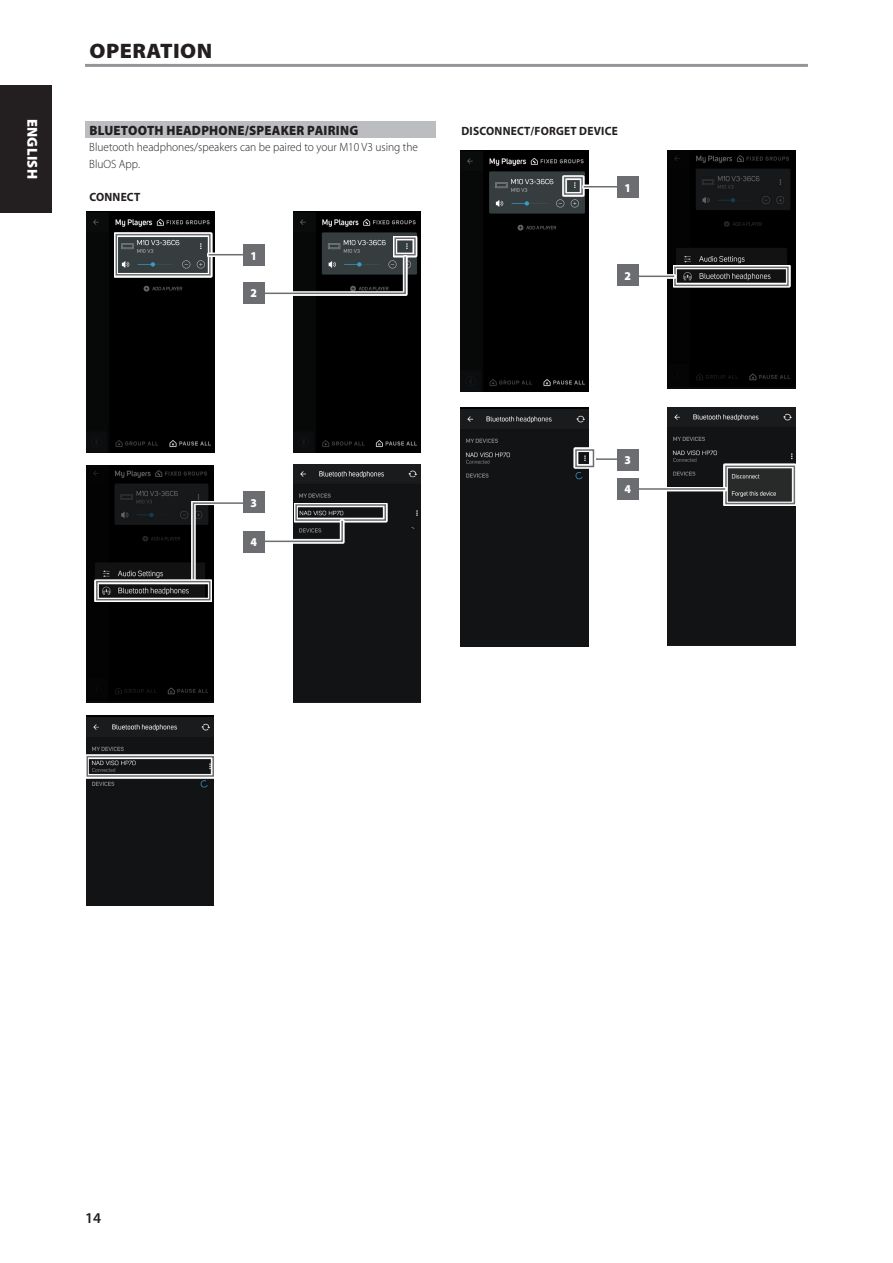
<style>
.page{position:relative;width:893px;height:1263px;background:#fff}
.page>*{position:absolute;margin:0;border:0;box-sizing:border-box;transform-origin:0 0}
.Body_copy_-_header_-_chapter_TOC{font:900 21px "Myriad Pro";letter-spacing:.02em;color:#231f20;scale:1.05 1}
.t1{font:600 15px "Myriad Pro";color:#231f20}
.t2{font:900 14.4px "Myriad Pro";letter-spacing:.02em;color:#fff}
.Body_copy_-_sub-section_level_1{font:900 13.5px "Myriad Pro";letter-spacing:.02em;color:#231f20;scale:.95 1}
.Body_copy_-_normal{font:300 12px/16.5px "Myriad Pro";color:#231f20;scale:.95 1}
.Body_copy_-_sub-section_level_2{font:700 12px "Myriad Pro";letter-spacing:.02em;color:#231f20;scale:.95 1}
.Diagram_-_callouts{font:900 12px "Myriad Pro";color:#fff;scale:.95 1}
</style>
<div class="page">
<div style="left:0;top:85px;width:51px;height:128px;background:#231f20"></div>
<div style="left:85px;top:121px;width:351px;height:17px;background:#bcbdc0"></div>
<img style="left:87px;top:465px;width:127px;height:237px">
<svg style="left:191px;top:501px;width:23px;height:78px"></svg>
<svg style="left:192px;top:502px;width:51px;height:79px"></svg>
<div style="left:243px;top:492px;width:21px;height:21px;background:#6c6d70"></div>
<hr style="left:85px;top:64px;width:723px;height:3px;background:#939598">
<img style="left:87px;top:212px;width:127px;height:240px">
<img style="left:293px;top:212px;width:128px;height:240px">
<svg style="left:114px;top:232px;width:98px;height:45px;background:#52595b"></svg>
<div style="left:116px;top:234px;width:95px;height:42px;border:2px solid #6c6d70"></div>
<svg style="left:393px;top:236px;width:24px;height:21px"></svg>
<div style="left:394px;top:237px;width:22px;height:18px;border:2px solid #6c6d70"></div>
<svg style="left:207px;top:252px;width:36px;height:5px"></svg>
<hr style="left:209px;top:254px;width:34px;height:1px;background:#6c6d70">
<svg style="left:264px;top:255px;width:144px;height:41px"></svg>
<svg style="left:264px;top:255px;width:143px;height:40px"></svg>
<div style="left:243px;top:245px;width:21px;height:21px;background:#6c6d70"></div>
<div style="left:243px;top:282px;width:21px;height:22px;background:#6c6d70"></div>
<svg style="left:94px;top:579px;width:118px;height:23px;background:#5a5a5a"></svg>
<div style="left:96px;top:581px;width:115px;height:19px;border:2px solid #6c6d70"></div>
<div style="left:293px;top:464px;width:128px;height:238px;background:#121315"></div>
<svg style="left:294px;top:503px;width:94px;height:19px"></svg>
<div style="left:295px;top:504px;width:91px;height:17px;border:2px solid #6c6d70"></div>
<svg style="left:264px;top:519px;width:81px;height:25px"></svg>
<svg style="left:264px;top:519px;width:80px;height:24px"></svg>
<div style="left:243px;top:531px;width:21px;height:22px;background:#6c6d70"></div>
<div style="left:87px;top:716px;width:127px;height:190px;background:#121315"></div>
<svg style="left:86px;top:754px;width:128px;height:24px;background:#424344"></svg>
<div style="left:87px;top:756px;width:127px;height:21px;border:2px solid #6c6d70"></div>
<img style="left:461px;top:151px;width:127px;height:240px">
<svg style="left:562px;top:175px;width:22px;height:22px"></svg>
<div style="left:564px;top:177px;width:19px;height:18px;border:2px solid #6c6d70"></div>
<svg style="left:582px;top:184px;width:35px;height:5px"></svg>
<hr style="left:584px;top:186px;width:33px;height:1px;background:#6c6d70">
<div style="left:617px;top:177px;width:21px;height:21px;background:#6c6d70"></div>
<img style="left:668px;top:151px;width:127px;height:237px">
<svg style="left:673px;top:265px;width:117px;height:23px;background:#585858"></svg>
<div style="left:674px;top:267px;width:115px;height:19px;border:2px solid #6c6d70"></div>
<svg style="left:638px;top:274px;width:38px;height:5px"></svg>
<hr style="left:638px;top:276px;width:36px;height:1px;background:#6c6d70">
<div style="left:617px;top:265px;width:21px;height:21px;background:#6c6d70"></div>
<div style="left:668px;top:408px;width:127px;height:237px;background:#121315"></div>
<svg style="left:723px;top:464px;width:73px;height:42px;background:#4f5150"></svg>
<div style="left:725px;top:466px;width:70px;height:38px;border:2px solid #6c6d70"></div>
<div style="left:461px;top:408px;width:127px;height:239px;background:#121315"></div>
<svg style="left:574px;top:448px;width:21px;height:21px"></svg>
<div style="left:575px;top:449px;width:19px;height:18px;border:2px solid #6c6d70"></div>
<div style="left:594px;top:457px;width:25px;height:5px;background:#fff"></div>
<hr style="left:596px;top:458px;width:21px;height:2px;background:#6c6d70">
<div style="left:617px;top:449px;width:21px;height:21px;background:#6c6d70"></div>
<hr style="left:637px;top:487px;width:90px;height:4px;background:#fff">
<hr style="left:638px;top:488px;width:87px;height:2px;background:#6c6d70">
<div style="left:617px;top:478px;width:21px;height:22px;background:#6c6d70"></div>
<p class="t2" style="left:40px;top:119px;width:62px;rotate:90deg">ENGLISH</p>
<p class="Body_copy_-_header_-_chapter_TOC" style="left:90px;top:39px;width:118px">OPERATION</p>
<p class="Body_copy_-_sub-section_level_1" style="left:89px;top:122px;width:285px">BLUETOOTH HEADPHONE/SPEAKER PAIRING</p>
<p class="Body_copy_-_normal" style="left:89px;top:139px;width:348px">Bluetooth headphones/speakers can be paired to your M10 V3 using the<br>BluOS App.</p>
<p class="Body_copy_-_sub-section_level_2" style="left:89px;top:189px;width:55px">CONNECT</p>
<p class="Diagram_-_callouts" style="left:250px;top:249px;width:8px">1</p>
<p class="Diagram_-_callouts" style="left:250px;top:287px;width:8px">2</p>
<p class="Body_copy_-_sub-section_level_2" style="left:461px;top:123px;width:166px">DISCONNECT/FORGET DEVICE</p>
<p class="Diagram_-_callouts" style="left:625px;top:181px;width:8px">1</p>
<p class="Diagram_-_callouts" style="left:625px;top:269px;width:8px">2</p>
<p class="Diagram_-_callouts" style="left:250px;top:496px;width:8px">3</p>
<p class="Diagram_-_callouts" style="left:250px;top:536px;width:8px">4</p>
<p class="Diagram_-_callouts" style="left:625px;top:453px;width:8px">3</p>
<p class="Diagram_-_callouts" style="left:625px;top:483px;width:8px">4</p>
<p class="t1" style="left:85px;top:1208px;width:18px">14</p>
</div>
